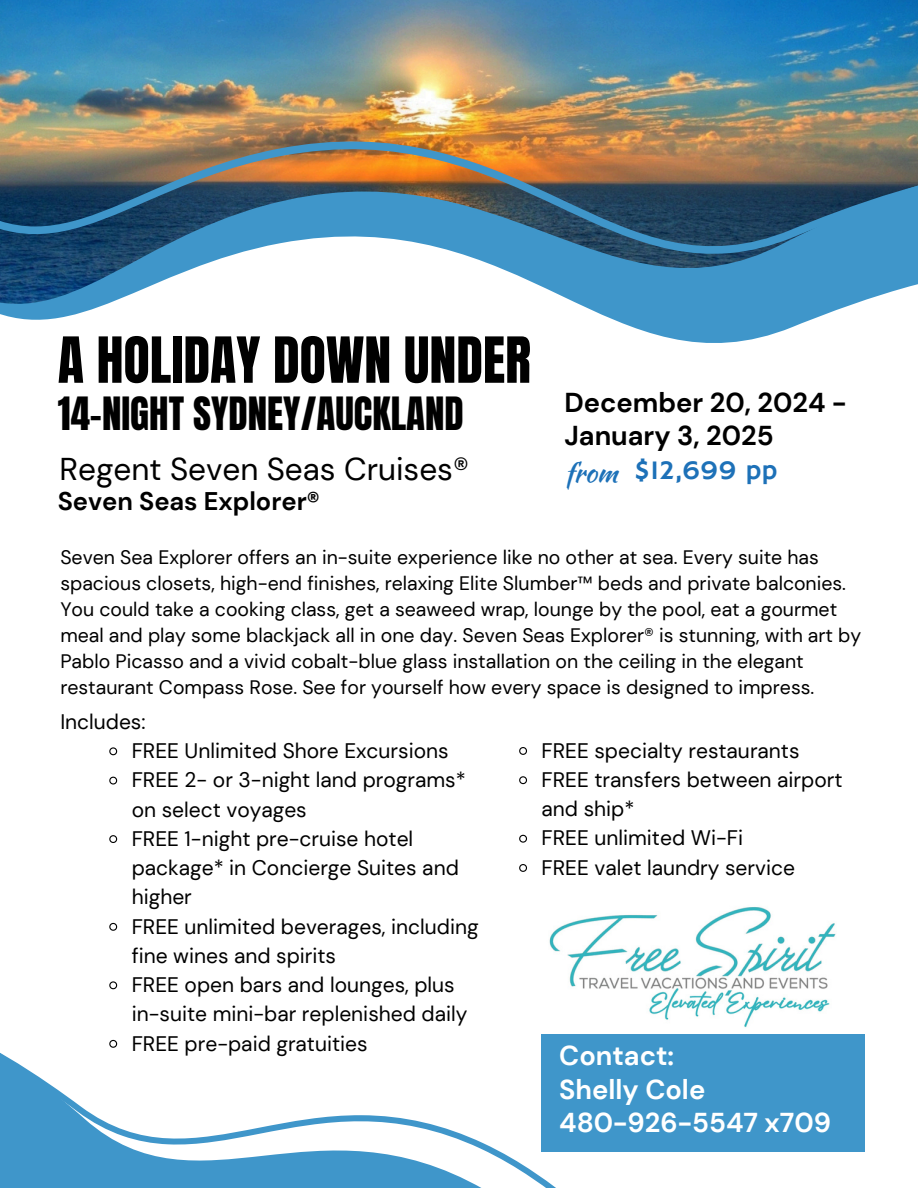
<style>
.page{position:relative;width:918px;height:1188px;background:#fff}
.page>*{position:absolute;margin:0;border:0;box-sizing:border-box;transform-origin:0 0}
.t1{font:54px "Anton";color:#000}
.t2{font:39px "Anton";color:#000}
.t3{font:31.5px "DM Sans";color:#000}
.t4{font:700 27.3px/33.8px "DM Sans";color:#fff}
.t5{font:700 27.3px/32.7px "DM Sans";color:#000}
.t6{font:27.3px "Hammersmith One";color:#1d71b8}
.t7{font:27.3px "Kaushan Script";color:#1d71b8}
.t8{font:700 25.5px "DM Sans";color:#000}
.t9{font:21px/29.2px "DM Sans";color:#000}
.t10{font:19.5px/25.8px "DM Sans";color:#000}
</style>
<div class="page">
<img style="left:0;top:0;width:918px;height:133px">
<img style="left:0;top:133px;width:918px;height:65px">
<svg style="left:0;top:198px;width:918px;height:145px"></svg>
<div style="left:541px;top:1034px;width:324px;height:118px;background:#3f96ca"></div>
<svg style="left:0;top:1053px;width:556px;height:135px"></svg>
<img style="left:549px;top:907px;width:287px;height:121px">
<svg style="left:109px;top:747px;width:9px;height:9px"></svg>
<svg style="left:109px;top:776px;width:9px;height:9px"></svg>
<svg style="left:109px;top:835px;width:9px;height:8px"></svg>
<svg style="left:109px;top:922px;width:9px;height:9px"></svg>
<svg style="left:109px;top:981px;width:9px;height:9px"></svg>
<svg style="left:109px;top:1039px;width:9px;height:9px"></svg>
<svg style="left:519px;top:747px;width:8px;height:8px"></svg>
<svg style="left:519px;top:776px;width:8px;height:9px"></svg>
<svg style="left:519px;top:834px;width:8px;height:9px"></svg>
<svg style="left:519px;top:864px;width:8px;height:8px"></svg>
<h4 class="t1" style="left:58px;top:321px;width:475px">A HOLIDAY DOWN UNDER</h4>
<h5 class="t2" style="left:58px;top:385px;width:408px">14-NIGHT SYDNEY/AUCKLAND</h5>
<h3 class="t3" style="left:60px;top:449px;width:411px">Regent Seven Seas Cruises®</h3>
<p class="t8" style="left:58px;top:485px;width:264px">Seven Seas Explorer®</p>
<h2 class="t5" style="left:564px;top:386px;width:283px">December 20, 2024 -<br>January 3, 2025</h2>
<p class="t7" style="left:564px;top:452px;width:55px">from</p>
<p class="t6" style="left:634px;top:454px;width:145px">$12,699 pp</p>
<p class="t10" style="left:60px;top:545px;width:803px">Seven Sea Explorer offers an in-suite experience like no other at sea. Every suite has spacious closets, high-end finishes, relaxing Elite Slumber™ beds and private balconies.<br>You could take a cooking class, get a seaweed wrap, lounge by the pool, eat a gourmet meal and play some blackjack all in one day. Seven Seas Explorer® is stunning, with art by Pablo Picasso and a vivid cobalt-blue glass installation on the ceiling in the elegant restaurant Compass Rose. See for yourself how every space is designed to impress.</p>
<h5 class="t9" style="left:60px;top:707px;width:87px">Includes:</h5>
<h4 class="t9" style="left:132px;top:736px;width:318px">FREE Unlimited Shore Excursions</h4>
<p class="t9" style="left:132px;top:766px;width:336px">FREE 2- or 3-night land programs* on select voyages</p>
<p class="t9" style="left:132px;top:824px;width:329px">FREE 1-night pre-cruise hotel package* in Concierge Suites and higher</p>
<p class="t9" style="left:132px;top:912px;width:348px">FREE unlimited beverages, including fine wines and spirits</p>
<p class="t9" style="left:132px;top:970px;width:337px">FREE open bars and lounges, plus in-suite mini-bar replenished daily</p>
<p class="t9" style="left:132px;top:1029px;width:237px">FREE pre-paid gratuities</p>
<p class="t9" style="left:542px;top:736px;width:259px">FREE specialty restaurants</p>
<p class="t9" style="left:542px;top:765px;width:302px">FREE transfers between airport and ship*</p>
<p class="t9" style="left:542px;top:824px;width:203px">FREE unlimited Wi-Fi</p>
<p class="t9" style="left:542px;top:853px;width:255px">FREE valet laundry service</p>
<p class="t4" style="left:559px;top:1038px;width:273px">Contact:<br>Shelly Cole<br>480-926-5547 x709</p>
</div>
